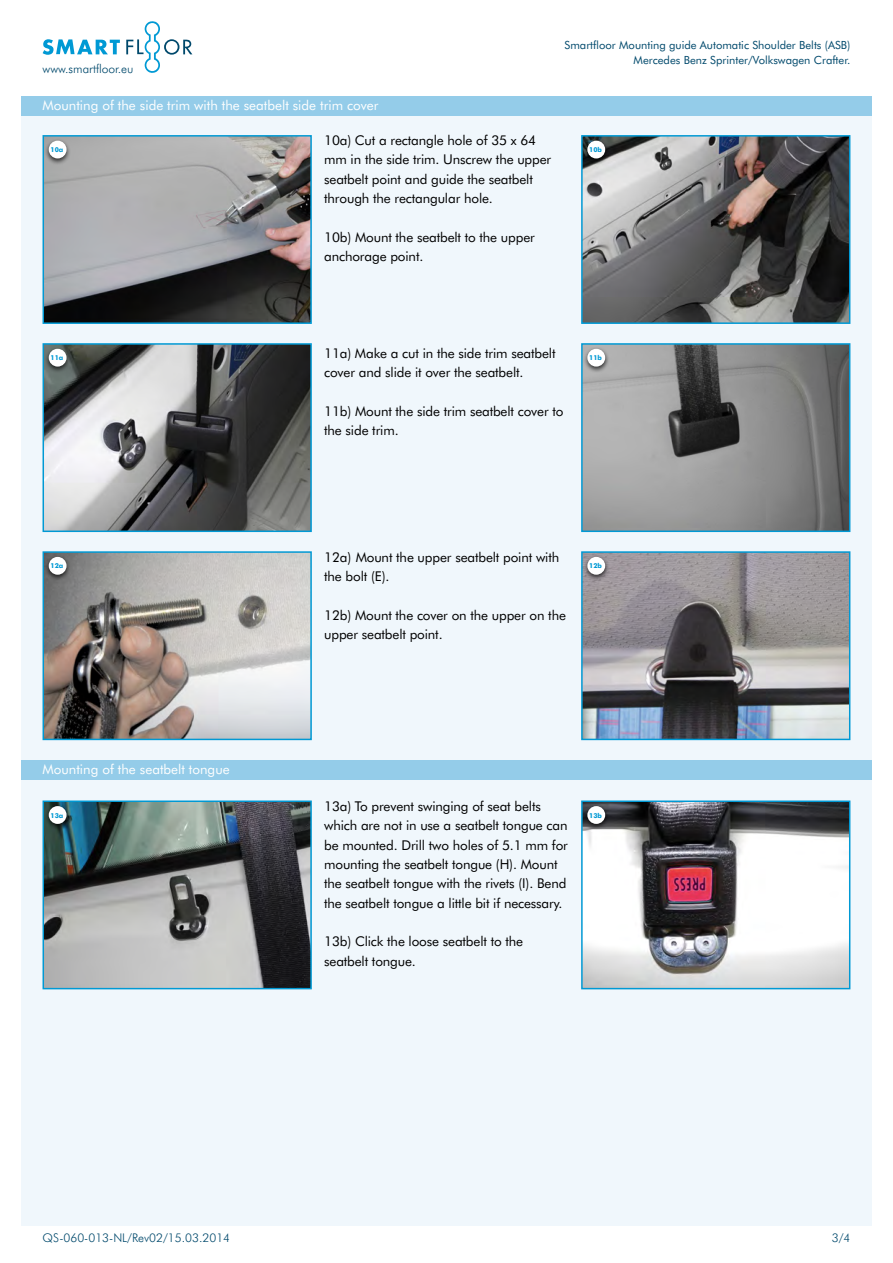
<style>
.page{position:relative;width:893px;height:1263px;background:#fff}
.page>*{position:absolute;margin:0;border:0;box-sizing:border-box;transform-origin:0 0}
.t1{font:13.5px/19.4px "Futura BT";letter-spacing:-.01em;color:#000}
.t2{font:13.5px "Futura BT";color:#fff}
.t3{font:300 12px "Futura BT";color:#00496c}
.t4{font:11.25px/15px "Futura BT";color:#00496c;text-align:right}
.t5{font:700 6.75px "Futura BT";color:#0099d4}
</style>
<div class="page">
<div style="left:21px;top:96px;width:851px;height:1129px;background:#f0f7fc"></div>
<svg style="left:43px;top:39px;width:77px;height:16px"></svg>
<svg style="left:126px;top:21px;width:66px;height:52px"></svg>
<svg style="left:42px;top:135px;width:270px;height:189px;background:#828284"></svg>
<svg style="left:581px;top:135px;width:270px;height:189px;background:#68696a"></svg>
<div style="left:44px;top:138px;width:27px;height:27px;background:#000;opacity:.75"></div>
<div style="left:49px;top:141px;width:18px;height:17px;background:#fff;border-radius:50%"></div>
<div style="left:583px;top:138px;width:27px;height:27px;background:#000;opacity:.75"></div>
<div style="left:587px;top:141px;width:18px;height:17px;background:#fff;border-radius:50%"></div>
<svg style="left:42px;top:343px;width:270px;height:190px;background:#717475"></svg>
<svg style="left:42px;top:551px;width:270px;height:190px;background:#a7a4a2"></svg>
<svg style="left:581px;top:343px;width:270px;height:190px;background:#848788"></svg>
<svg style="left:581px;top:551px;width:270px;height:190px;background:#87898e"></svg>
<div style="left:44px;top:346px;width:27px;height:27px;background:#000;opacity:.75"></div>
<div style="left:49px;top:349px;width:18px;height:18px;background:#fff;border-radius:50%"></div>
<div style="left:44px;top:554px;width:27px;height:27px;background:#000;opacity:.75"></div>
<div style="left:49px;top:557px;width:18px;height:18px;background:#fff;border-radius:50%"></div>
<div style="left:583px;top:346px;width:27px;height:27px;background:#000;opacity:.75"></div>
<div style="left:587px;top:349px;width:18px;height:18px;background:#fff;border-radius:50%"></div>
<div style="left:583px;top:554px;width:27px;height:27px;background:#000;opacity:.75"></div>
<div style="left:587px;top:557px;width:18px;height:18px;background:#fff;border-radius:50%"></div>
<div style="left:21px;top:760px;width:851px;height:20px;background:#94cce9"></div>
<svg style="left:42px;top:800px;width:270px;height:190px;background:#767e7f"></svg>
<svg style="left:581px;top:800px;width:270px;height:190px"></svg>
<div style="left:44px;top:803px;width:27px;height:27px;background:#000;opacity:.75"></div>
<div style="left:49px;top:806px;width:18px;height:18px;background:#fff;border-radius:50%"></div>
<div style="left:583px;top:803px;width:27px;height:27px;background:#000;opacity:.75"></div>
<div style="left:587px;top:806px;width:18px;height:18px;background:#fff;border-radius:50%"></div>
<div style="left:21px;top:96px;width:851px;height:19px;background:#94cce9"></div>
<p class="t3" style="left:43px;top:61px;width:93px">www.smartfloor.eu</p>
<p class="t2" style="left:43px;top:97px;width:338px">Mounting of the side trim with the seatbelt side trim cover</p>
<p class="t4" style="left:565px;top:38px;width:287px">Smartfloor Mounting guide Automatic Shoulder Belts (ASB)<br>Mercedes Benz Sprinter/Volkswagen Crafter.</p>
<p class="t1" style="left:324px;top:130px;width:229px">10a) Cut a rectangle hole of 35 x 64 mm in the side trim. Unscrew the upper seatbelt point and guide the seatbelt through the rectangular hole.</p>
<p class="t1" style="left:324px;top:227px;width:212px">10b) Mount the seatbelt to the upper anchorage point.</p>
<p class="t5" style="left:51px;top:146px;width:14px">10a</p>
<p class="t5" style="left:589px;top:146px;width:14px">10b</p>
<p class="t5" style="left:51px;top:354px;width:14px">11a</p>
<p class="t5" style="left:51px;top:562px;width:14px">12a</p>
<p class="t1" style="left:324px;top:343px;width:233px">11a) Make a cut in the side trim seatbelt cover and slide it over the seatbelt.</p>
<p class="t1" style="left:324px;top:401px;width:241px">11b) Mount the side trim seatbelt cover to the side trim.</p>
<p class="t5" style="left:589px;top:354px;width:14px">11b</p>
<p class="t1" style="left:324px;top:547px;width:237px">12a) Mount the upper seatbelt point with the bolt (E).</p>
<p class="t1" style="left:324px;top:605px;width:243px">12b) Mount the cover on the upper on the upper seatbelt point.</p>
<p class="t5" style="left:589px;top:562px;width:14px">12b</p>
<p class="t2" style="left:43px;top:761px;width:189px">Mounting of the seatbelt tongue</p>
<p class="t5" style="left:51px;top:811px;width:14px">13a</p>
<p class="t5" style="left:589px;top:811px;width:14px">13b</p>
<p class="t1" style="left:324px;top:796px;width:245px">13a) To prevent swinging of seat belts which are not in use a seatbelt tongue can be mounted. Drill two holes of 5.1 mm for mounting the seatbelt tongue (H). Mount the seatbelt tongue with the rivets (I). Bend the seatbelt tongue a little bit if necessary.</p>
<p class="t1" style="left:324px;top:932px;width:200px">13b) Click the loose seatbelt to the seatbelt tongue.</p>
<p class="t3" style="left:43px;top:1230px;width:189px">QS-060-013-NL/Rev02/15.03.2014</p>
<p class="t3" style="left:832px;top:1230px;width:20px">3/4</p>
</div>
